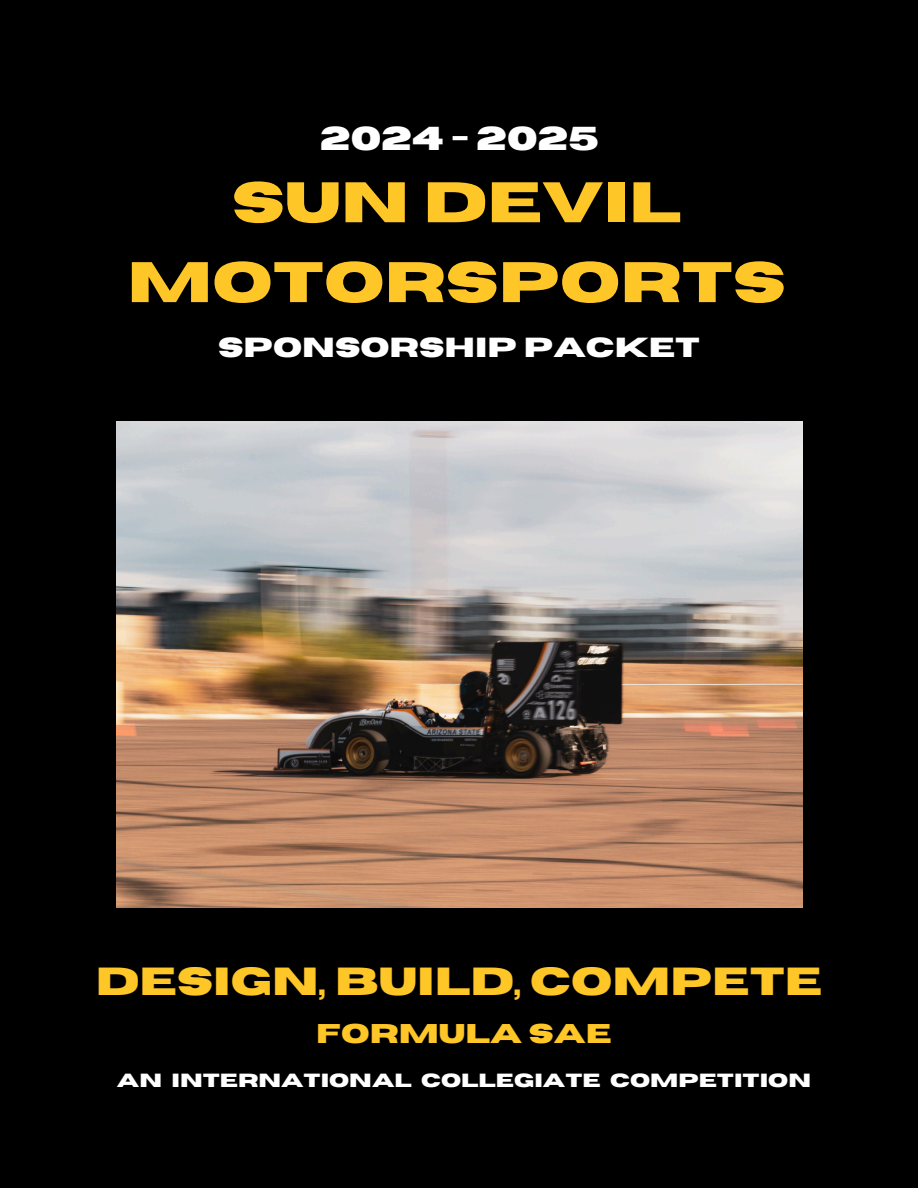
<style>
.page{position:relative;width:918px;height:1188px;background:#000}
.page>*{position:absolute;margin:0;border:0;box-sizing:border-box;transform-origin:0 0}
.t1{font:700 57px/79.8px "Horizon";color:#ffc627;text-align:center}
.t2{font:700 39px "Horizon";color:#ffc627}
.t3{font:700 33px "Horizon";color:#fff}
.t4{font:700 27.45px "Horizon";color:#fff}
.t5{font:700 27px "Horizon";color:#ffc627}
.t6{font:700 18.9px "Horizon";color:#fff}
</style>
<div class="page">
<img style="left:117px;top:421px;width:685px;height:486px">
<p class="t3" style="left:320px;top:122px;width:280px">2024 - 2025</p>
<h3 class="t1" style="left:127px;top:164px;width:660px">SUN DEVIL<br>MOTORSPORTS</h3>
<h1 class="t4" style="left:218px;top:334px;width:483px">SPONSORSHIP PACKET</h1>
<h2 class="t2" style="left:96px;top:962px;width:728px">DESIGN, BUILD, COMPETE</h2>
<h4 class="t5" style="left:316px;top:1020px;width:297px">FORMULA SAE</h4>
<h4 class="t6" style="left:117px;top:1071px;width:696px">AN INTERNATIONAL COLLEGIATE COMPETITION</h4>
</div>
